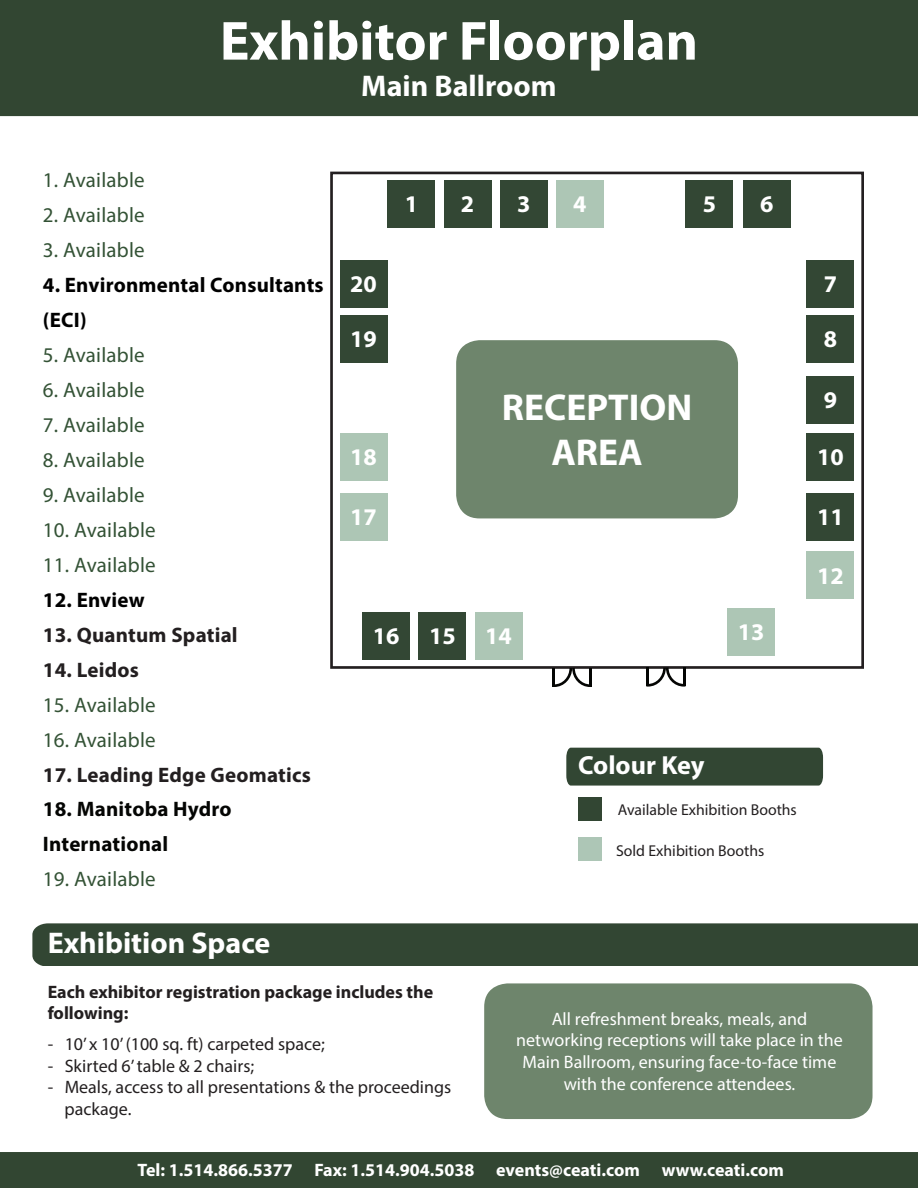
<style>
.page{position:relative;width:918px;height:1188px;background:#fff}
.page>*{position:absolute;margin:0;border:0;box-sizing:border-box;transform-origin:0 0}
.t1{font:700 55.5px "Myriad Pro";color:#fff}
.t2{font:700 37.5px "Myriad Pro";color:#fff}
.t3{font:700 30px "Myriad Pro";color:#fff}
.t4{font:700 26.25px "Myriad Pro";color:#fff}
.t5{font:700 24px "Myriad Pro";color:#fff}
.t6{font:21px "Myriad Pro";letter-spacing:.01em;color:#335235}
.t7{font:700 21px "Myriad Pro";letter-spacing:.01em;color:#231f20}
.t8{font:700 21px/35px "Myriad Pro";letter-spacing:.01em;color:#000}
.t9{font:700 21px "Myriad Pro";letter-spacing:.01em;color:#040503}
.t10{font:18px/21.6px "Myriad Pro";color:#fff;text-align:center}
.t11{font:18px "Myriad Pro";color:#231f20}
.t12{font:700 18px "Myriad Pro";color:#fff}
.t13{font:700 18px/21.6px "Myriad Pro";color:#231f20}
.t14{font:15.75px "Myriad Pro";color:#231f20}
</style>
<div class="page">
<div style="left:32px;top:923px;width:886px;height:43px;background:#324633"></div>
<div style="left:484px;top:983px;width:389px;height:136px;background:#6e856c;border-radius:23px"></div>
<div style="left:0;top:0;width:918px;height:116px;background:#324632"></div>
<div style="left:0;top:1152px;width:918px;height:36px;background:#324632"></div>
<div style="left:566px;top:748px;width:257px;height:38px;background:#324633"></div>
<svg style="left:578px;top:838px;width:24px;height:23px"></svg>
<div style="left:578px;top:797px;width:24px;height:24px;background:#324633"></div>
<div style="left:330px;top:172px;width:534px;height:497px;border:3px solid #231f20"></div>
<svg style="left:643px;top:665px;width:45px;height:22px"></svg>
<svg style="left:550px;top:665px;width:45px;height:22px"></svg>
<div style="left:727px;top:608px;width:48px;height:48px;background:#adc6b5"></div>
<div style="left:807px;top:552px;width:47px;height:47px;background:#adc6b5"></div>
<div style="left:807px;top:493px;width:47px;height:48px;background:#334734"></div>
<div style="left:807px;top:433px;width:47px;height:48px;background:#334734"></div>
<div style="left:807px;top:376px;width:47px;height:48px;background:#334734"></div>
<div style="left:807px;top:315px;width:47px;height:48px;background:#334734"></div>
<div style="left:807px;top:260px;width:47px;height:47px;background:#334734"></div>
<div style="left:743px;top:180px;width:48px;height:48px;background:#334734"></div>
<div style="left:686px;top:180px;width:47px;height:48px;background:#334734"></div>
<div style="left:556px;top:180px;width:48px;height:48px;background:#adc6b5"></div>
<div style="left:500px;top:180px;width:48px;height:48px;background:#334734"></div>
<div style="left:444px;top:180px;width:47px;height:48px;background:#334734"></div>
<div style="left:388px;top:180px;width:47px;height:48px;background:#334734"></div>
<div style="left:340px;top:260px;width:48px;height:47px;background:#334734"></div>
<div style="left:340px;top:315px;width:48px;height:48px;background:#334734"></div>
<div style="left:340px;top:433px;width:48px;height:48px;background:#adc6b5"></div>
<div style="left:340px;top:493px;width:48px;height:48px;background:#adc6b5"></div>
<div style="left:475px;top:612px;width:47px;height:48px;background:#adc6b5"></div>
<div style="left:419px;top:612px;width:47px;height:48px;background:#334734"></div>
<div style="left:362px;top:612px;width:48px;height:48px;background:#334734"></div>
<div style="left:456px;top:340px;width:282px;height:178px;background:#6e856c;border-radius:23px"></div>
<p class="t1" style="left:220px;top:5px;width:480px">Exhibitor Floorplan</p>
<p class="t3" style="left:361px;top:66px;width:197px">Main Ballroom</p>
<p class="t6" style="left:43px;top:167px;width:103px">1. Available</p>
<p class="t6" style="left:43px;top:202px;width:103px">2. Available</p>
<p class="t6" style="left:43px;top:237px;width:103px">3. Available</p>
<p class="t8" style="left:43px;top:267px;width:282px">4. Environmental Consultants (ECI)</p>
<p class="t6" style="left:43px;top:342px;width:103px">5. Available</p>
<p class="t6" style="left:43px;top:377px;width:103px">6. Available</p>
<p class="t6" style="left:43px;top:412px;width:103px">7. Available</p>
<p class="t6" style="left:43px;top:447px;width:103px">8. Available</p>
<p class="t6" style="left:43px;top:482px;width:103px">9. Available</p>
<p class="t6" style="left:43px;top:517px;width:114px">10. Available</p>
<p class="t6" style="left:43px;top:552px;width:114px">11. Available</p>
<p class="t8" style="left:43px;top:582px;width:103px">12. Enview</p>
<p class="t7" style="left:43px;top:621px;width:196px">13. Quantum Spatial</p>
<p class="t7" style="left:43px;top:656px;width:98px">14. Leidos</p>
<p class="t6" style="left:43px;top:692px;width:114px">15. Available</p>
<p class="t6" style="left:43px;top:727px;width:114px">16. Available</p>
<p class="t7" style="left:43px;top:761px;width:270px">17. Leading Edge Geomatics</p>
<p class="t9" style="left:43px;top:796px;width:190px">18. Manitoba Hydro</p>
<p class="t9" style="left:43px;top:831px;width:127px">International</p>
<p class="t6" style="left:43px;top:866px;width:114px">19. Available</p>
<p class="t5" style="left:350px;top:268px;width:28px">20</p>
<p class="t5" style="left:350px;top:323px;width:28px">19</p>
<p class="t5" style="left:350px;top:442px;width:28px">18</p>
<p class="t5" style="left:350px;top:501px;width:28px">17</p>
<p class="t5" style="left:405px;top:188px;width:15px">1</p>
<p class="t5" style="left:461px;top:188px;width:15px">2</p>
<p class="t5" style="left:517px;top:188px;width:15px">3</p>
<p class="t5" style="left:573px;top:188px;width:15px">4</p>
<p class="t5" style="left:703px;top:188px;width:15px">5</p>
<p class="t5" style="left:760px;top:188px;width:15px">6</p>
<p class="t2" style="left:502px;top:383px;width:192px">RECEPTION</p>
<p class="t2" style="left:551px;top:428px;width:93px">AREA</p>
<p class="t5" style="left:373px;top:620px;width:28px">16</p>
<p class="t5" style="left:429px;top:620px;width:28px">15</p>
<p class="t5" style="left:485px;top:620px;width:28px">14</p>
<p class="t5" style="left:738px;top:616px;width:28px">13</p>
<p class="t5" style="left:824px;top:268px;width:15px">7</p>
<p class="t5" style="left:824px;top:323px;width:15px">8</p>
<p class="t5" style="left:824px;top:384px;width:15px">9</p>
<p class="t5" style="left:817px;top:441px;width:28px">10</p>
<p class="t5" style="left:817px;top:501px;width:28px">11</p>
<p class="t5" style="left:817px;top:560px;width:28px">12</p>
<p class="t4" style="left:578px;top:748px;width:128px">Colour Key</p>
<p class="t14" style="left:618px;top:800px;width:181px">Available Exhibition Booths</p>
<p class="t14" style="left:616px;top:841px;width:150px">Sold Exhibition Booths</p>
<p class="t3" style="left:48px;top:924px;width:224px">Exhibition Space</p>
<p class="t13" style="left:48px;top:980px;width:387px">Each exhibitor registration package includes the following:</p>
<p class="t11" style="left:48px;top:1033px;width:279px">- 10’ x 10’ (100 sq. ft) carpeted space;</p>
<p class="t11" style="left:48px;top:1055px;width:208px">- Skirted 6’ table &amp; 2 chairs;</p>
<p class="t11" style="left:48px;top:1076px;width:405px">- Meals, access to all presentations &amp; the proceedings</p>
<p class="t11" style="left:64px;top:1098px;width:69px">package.</p>
<p class="t10" style="left:552px;top:1008px;width:257px">All refreshment breaks, meals, and</p>
<p class="t10" style="left:516px;top:1029px;width:328px">networking receptions will take place in the<br>Main Ballroom, ensuring face-to-face time with the conference attendees.</p>
<p class="t12" style="left:138px;top:1158px;width:648px">Tel: 1.514.866.5377 Fax: 1.514.904.5038 events@ceati.com www.ceati.com</p>
</div>
